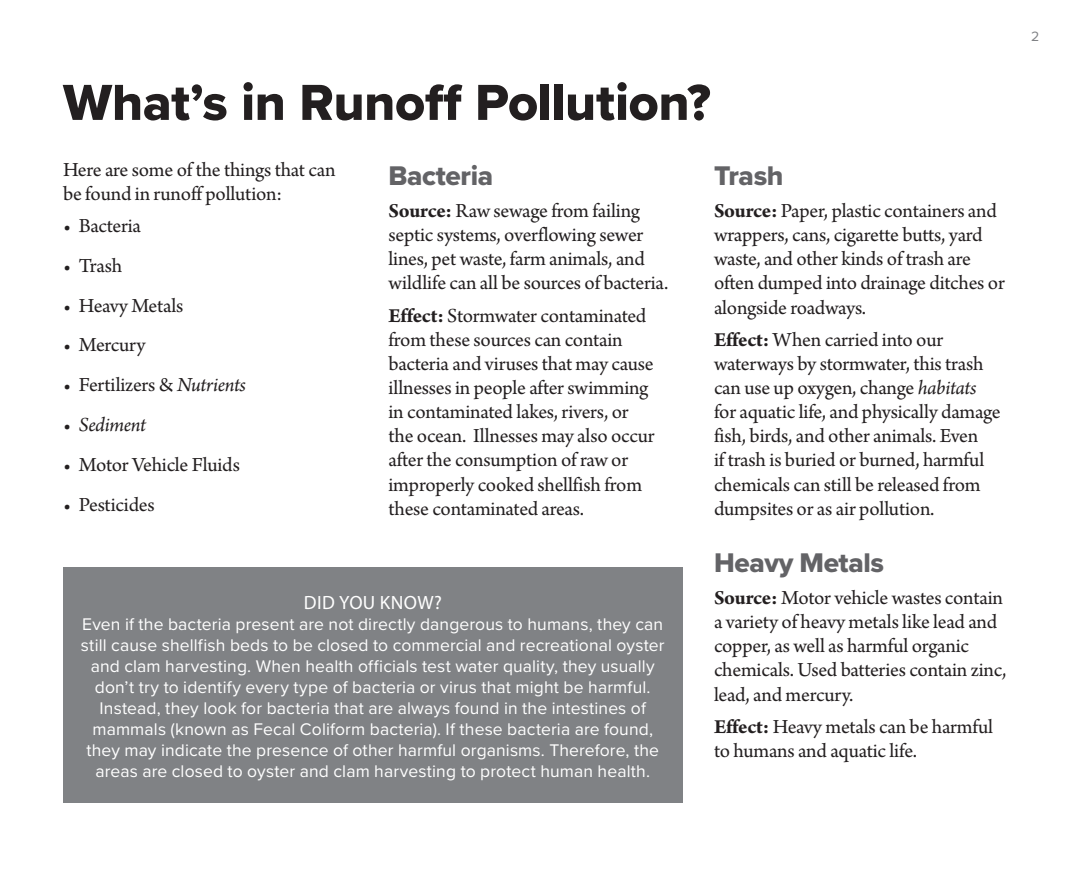
<style>
.page{position:relative;width:1071px;height:882px;background:#fff}
.page>*{position:absolute;margin:0;border:0;box-sizing:border-box;transform-origin:0 0}
.TOC_title{font:52.5px "Proxima Nova Extrabld";letter-spacing:-.005em;color:#231f20}
.Headline{font:28px "Proxima Nova Extrabld";letter-spacing:-.015em;color:#636366}
.Body_text{font:21px/24.2px "Arno Pro";letter-spacing:-.01em;color:#231f20}
.t1{font:italic 21px "Arno Pro";letter-spacing:-.015em;color:#231f20}
.t2{font:19.25px "Myriad Pro";letter-spacing:.02em;color:#fff}
.t3{font:17.5px/21px "Proxima Nova";letter-spacing:.005em;color:#fff;text-align:center}
.t4{font:14px "Proxima Nova";color:#808285}
.s1{font-style:italic}
.s2{font-style:normal}
.s3{font-weight:700}
</style>
<div class="page">
<div style="left:63px;top:568px;width:619px;height:235px;background:#808285"></div>
<p class="TOC_title" style="left:63px;top:63px;width:649px">What’s in Runoff Pollution?</p>
<p class="Body_text" style="left:63px;top:158px;width:274px">Here are some of the things that can be found in runoff pollution:</p>
<p class="Body_text" style="left:63px;top:214px;width:80px">• Bacteria</p>
<p class="Body_text" style="left:63px;top:254px;width:61px">• Trash</p>
<p class="Body_text" style="left:63px;top:294px;width:122px">• Heavy Metals</p>
<p class="Body_text" style="left:63px;top:334px;width:84px">• Mercury</p>
<p class="Body_text" style="left:63px;top:374px;width:184px">• Fertilizers &amp; <span class="s1">Nutrients</span></p>
<p class="t1" style="left:63px;top:413px;width:85px"><span class="s2">•</span> Sediment</p>
<p class="Body_text" style="left:63px;top:454px;width:178px">• Motor Vehicle Fluids</p>
<p class="Body_text" style="left:63px;top:494px;width:93px">• Pesticides</p>
<p class="Headline" style="left:388px;top:155px;width:106px">Bacteria</p>
<p class="Body_text" style="left:388px;top:200px;width:281px"><span class="s3">Source:</span> Raw sewage from failing septic systems, overflowing sewer lines, pet waste, farm animals, and wildlife can all be sources of bacteria.</p>
<p class="Body_text" style="left:388px;top:304px;width:268px"><span class="s3">Effect:</span> Stormwater contaminated from these sources can contain bacteria and viruses that may cause illnesses in people after swimming in contaminated lakes, rivers, or the ocean. Illnesses may also occur after the consumption of raw or improperly cooked shellfish from these contaminated areas.</p>
<p class="t2" style="left:304px;top:591px;width:139px">DID YOU KNOW?</p>
<p class="t3" style="left:81px;top:613px;width:585px">Even if the bacteria present are not directly dangerous to humans, they can still cause shellfish beds to be closed to commercial and recreational oyster and clam harvesting. When health officials test water quality, they usually don’t try to identify every type of bacteria or virus that might be harmful.<br>Instead, they look for bacteria that are always found in the intestines of mammals (known as Fecal Coliform bacteria). If these bacteria are found, they may indicate the presence of other harmful organisms. Therefore, the areas are closed to oyster and clam harvesting to protect human health.</p>
<p class="Headline" style="left:714px;top:155px;width:71px">Trash</p>
<p class="Body_text" style="left:714px;top:200px;width:292px"><span class="s3">Source:</span> Paper, plastic containers and wrappers, cans, cigarette butts, yard waste, and other kinds of trash are often dumped into drainage ditches or alongside roadways.</p>
<p class="Body_text" style="left:714px;top:328px;width:288px"><span class="s3">Effect:</span> When carried into our waterways by stormwater, this trash can use up oxygen, change <span class="s1">habitats </span>for aquatic life, and physically damage fish, birds, and other animals. Even<br>if trash is buried or burned, harmful chemicals can still be released from dumpsites or as air pollution.</p>
<p class="Headline" style="left:714px;top:542px;width:172px">Heavy Metals</p>
<p class="Body_text" style="left:714px;top:587px;width:294px"><span class="s3">Source:</span> Motor vehicle wastes contain a variety of heavy metals like lead and copper, as well as harmful organic chemicals. Used batteries contain zinc, lead, and mercury.</p>
<p class="Body_text" style="left:714px;top:715px;width:281px"><span class="s3">Effect:</span> Heavy metals can be harmful to humans and aquatic life.</p>
<p class="t4" style="left:1031px;top:26px;width:10px">2</p>
</div>
